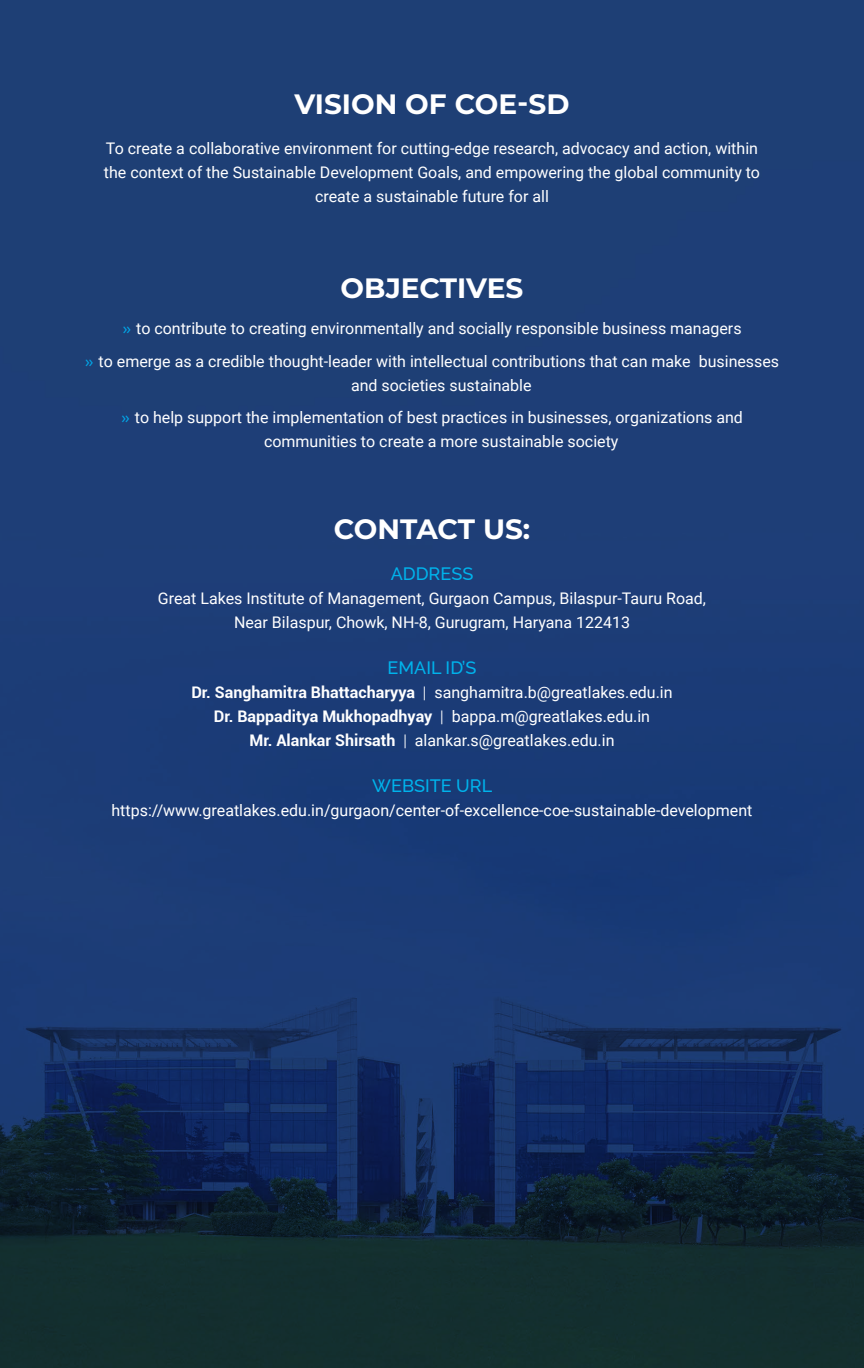
<style>
.page{position:relative;width:864px;height:1368px;background:#fff}
.page>*{position:absolute;margin:0;border:0;box-sizing:border-box;transform-origin:0 0}
.t1{font:700 28px "Montserrat";color:#fff}
.t2{font:500 18px "Raleway";color:#00b3ec}
.t3{font:16px/24px "Roboto";color:#fff;text-align:center}
.s1{font-family:"Gotham";color:#00a8e9}
.s2{font-weight:700}
.s3{font-weight:300}
</style>
<div class="page">
<img style="left:0;top:0;width:864px;height:1368px">
<h1 class="t1" style="left:294px;top:84px;width:277px">VISION OF COE-SD</h1>
<p class="t3" style="left:104px;top:136px;width:658px">To create a collaborative environment for cutting-edge research, advocacy and action, within the context of the Sustainable Development Goals, and empowering the global community to create a sustainable future for all</p>
<h1 class="t1" style="left:341px;top:267px;width:184px">OBJECTIVES</h1>
<p class="t3" style="left:85px;top:312px;width:696px;line-height:32.2px"><span class="s1">»</span> to contribute to creating environmentally and socially responsible business managers<br><span class="s1">»</span> to emerge as a credible thought-leader with intellectual contributions that can make businesses</p>
<p class="t3" style="left:121px;top:368px;width:623px;line-height:32.2px;text-align:left;text-indent:230px">and societies sustainable<br><span class="s1">»</span> to help support the implementation of best practices in businesses, organizations and</p>
<p class="t3" style="left:264px;top:429px;width:356px">communities to create a more sustainable society</p>
<h1 class="t1" style="left:334px;top:509px;width:198px">CONTACT US:</h1>
<p class="t2" style="left:391px;top:559px;width:84px">ADDRESS</p>
<p class="t3" style="left:158px;top:586px;width:550px">Great Lakes Institute of Management, Gurgaon Campus, Bilaspur-Tauru Road,<br>Near Bilaspur, Chowk, NH-8, Gurugram, Haryana 122413</p>
<p class="t2" style="left:388px;top:653px;width:90px">EMAIL ID’S</p>
<p class="t3" style="left:191px;top:680px;width:483px"><span class="s2">Dr. Sanghamitra Bhattacharyya</span> <span class="s3">|</span> sanghamitra.b@greatlakes.edu.in<br><span class="s2">Dr. Bappaditya Mukhopadhyay</span> <span class="s3">|</span> bappa.m@greatlakes.edu.in<br><span class="s2">Mr. Alankar Shirsath</span> <span class="s3">|</span> alankar.s@greatlakes.edu.in</p>
<p class="t2" style="left:372px;top:771px;width:121px">WEBSITE URL</p>
<p class="t3" style="left:112px;top:798px;width:642px">https://www.greatlakes.edu.in/gurgaon/center-of-excellence-coe-sustainable-development</p>
</div>
